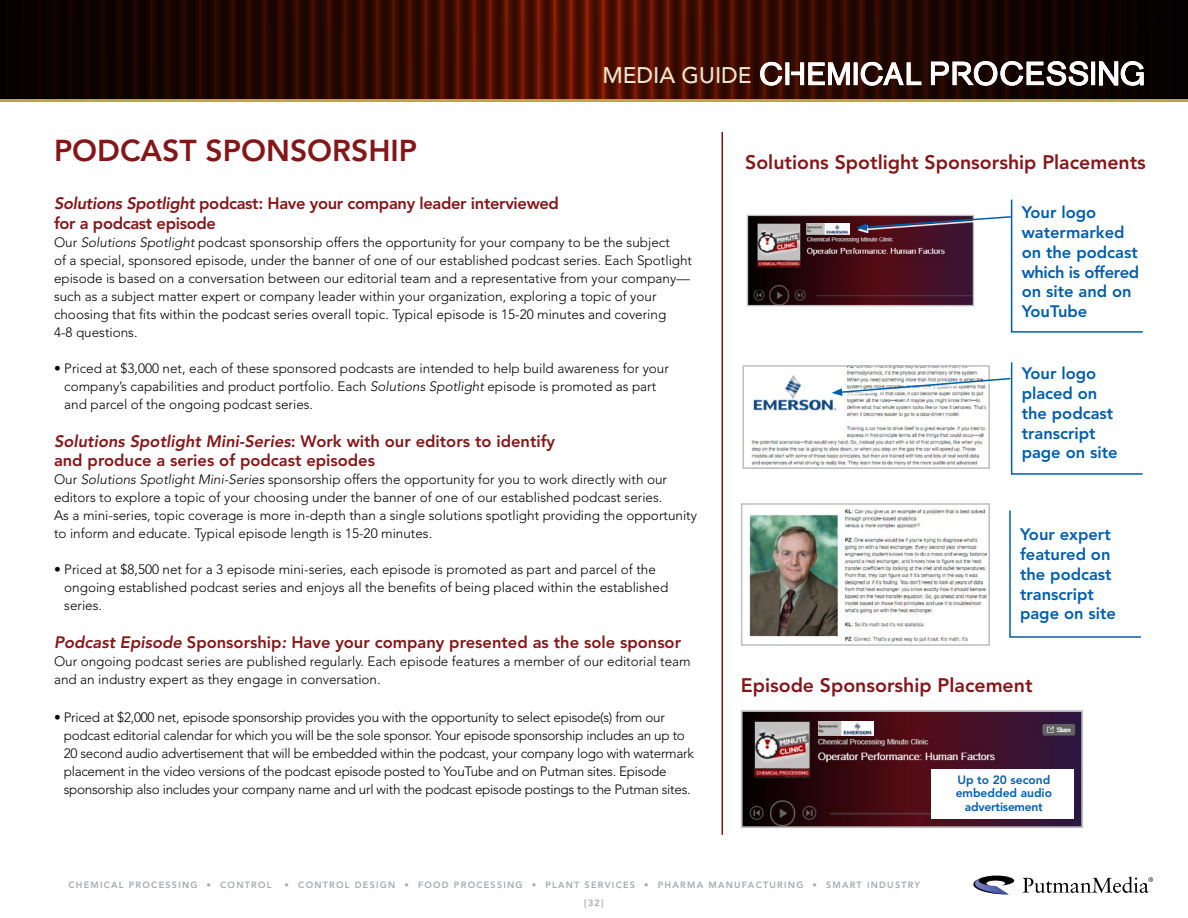
<style>
.page{position:relative;width:1188px;height:918px;background:#fff}
.page>*{position:absolute;margin:0;border:0;box-sizing:border-box;transform-origin:0 0}
.t1{font:800 30px "Avenir LT Std";color:#851618}
.t2{font:500 22.5px "Avenir LT Std";color:#efe4cc}
.t3{font:800 19.5px "Avenir LT Std";color:#851618}
.t4{font:800 16.5px/19.8px "Avenir LT Std";color:#005ead}
.t5{font:800 16.5px/19.8px "Avenir LT Std";color:#851618}
.t6{font:800 16.5px/19.8px "Avenir LT Std";letter-spacing:-.02em;color:#851618}
.t7{font:300 13.5px/18px "Avenir LT Std";color:#000}
.t8{font:300 13.5px/18px "Avenir LT Std";letter-spacing:-.02em;color:#000}
.t9{font:800 12px/13.4px "Avenir LT Std";color:#005ead;text-align:center}
.t10{font:800 9px/17.5px "Avenir LT Std";letter-spacing:.14em;color:#a7a9ac}
.s1{font-style:italic}
</style>
<div class="page">
<svg style="left:973px;top:876px;width:41px;height:18px"></svg>
<svg style="left:1023px;top:876px;width:130px;height:17px"></svg>
<svg style="left:0;top:0;width:1188px;height:102px;background:#2f0e03"></svg>
<hr style="left:854px;top:63px;width:3px;height:22px;background:#fff">
<svg style="left:861px;top:62px;width:61px;height:24px"></svg>
<svg style="left:760px;top:62px;width:90px;height:24px"></svg>
<hr style="left:1091px;top:62px;width:4px;height:23px;background:#fff">
<svg style="left:931px;top:61px;width:157px;height:25px"></svg>
<svg style="left:1099px;top:61px;width:45px;height:25px"></svg>
<img style="left:744px;top:713px;width:336px;height:112px">
<div style="left:741px;top:710px;width:342px;height:118px;border:2px solid #bcbec0"></div>
<img style="left:818px;top:722px;width:56px;height:13px">
<img style="left:749px;top:217px;width:107px;height:87px">
<div style="left:747px;top:215px;width:227px;height:91px;border:1px solid #bcbec0"></div>
<img style="left:807px;top:224px;width:43px;height:10px">
<img style="left:749px;top:509px;width:238px;height:133px">
<div style="left:741px;top:503px;width:249px;height:143px;border:2px solid #bcbec0"></div>
<img style="left:751px;top:375px;width:81px;height:91px">
<div style="left:743px;top:365px;width:247px;height:104px;border:2px solid #bcbec0"></div>
<div style="left:932px;top:769px;width:142px;height:50px;background:#fff"></div>
<svg style="left:856px;top:199px;width:287px;height:134px"></svg>
<svg style="left:1009px;top:510px;width:132px;height:128px"></svg>
<svg style="left:832px;top:362px;width:311px;height:113px"></svg>
<hr style="left:722px;top:132px;width:1px;height:703px;background:#851618">
<h2 class="t2" style="left:603px;top:62px;width:151px">MEDIA GUIDE</h2>
<h1 class="t1" style="left:54px;top:133px;width:365px">PODCAST SPONSORSHIP</h1>
<p class="t6" style="left:54px;top:193px;width:507px"><span class="s1">Solutions Spotlight</span> podcast: Have your company leader interviewed for a podcast episode</p>
<p class="t7" style="left:54px;top:233px;width:640px">Our <span class="s1">Solutions Spotlight</span> podcast sponsorship offers the opportunity for your company to be the subject<br>of a special, sponsored episode, under the banner of one of our established podcast series. Each Spotlight episode is based on a conversation between our editorial team and a representative from your company— such as a subject matter expert or company leader within your organization, exploring a topic of your choosing that fits within the podcast series overall topic. Typical episode is 15-20 minutes and covering<br>4-8 questions.</p>
<p class="t7" style="left:64px;top:359px;width:606px;text-indent:-10px">• Priced at $3,000 net, each of these sponsored podcasts are intended to help build awareness for your company’s capabilities and product portfolio. Each <span class="s1">Solutions Spotlight</span> episode is promoted as part and parcel of the ongoing podcast series.</p>
<p class="t5" style="left:54px;top:431px;width:503px"><span class="s1">Solutions Spotlight Mini-Series</span>: Work with our editors to identify and produce a series of podcast episodes</p>
<p class="t7" style="left:54px;top:471px;width:645px">Our <span class="s1">Solutions Spotlight Mini-Series</span> sponsorship offers the opportunity for you to work directly with our editors to explore a topic of your choosing under the banner of one of our established podcast series.<br>As a mini-series, topic coverage is more in-depth than a single solutions spotlight providing the opportunity to inform and educate. Typical episode length is 15-20 minutes.</p>
<p class="t7" style="left:64px;top:561px;width:605px;text-indent:-10px">• Priced at $8,500 net for a 3 episode mini-series, each episode is promoted as part and parcel of the ongoing established podcast series and enjoys all the benefits of being placed within the established series.</p>
<p class="t5" style="left:54px;top:633px;width:629px"><span class="s1">Podcast Episode</span> Sponsorship<span class="s1">:</span> Have your company presented as the sole sponsor</p>
<p class="t7" style="left:54px;top:653px;width:638px">Our ongoing podcast series are published regularly. Each episode features a member of our editorial team and an industry expert as they engage in conversation.</p>
<p class="t8" style="left:64px;top:708px;width:632px;text-indent:-10px">• Priced at $2,000 net, episode sponsorship provides you with the opportunity to select episode(s) from our podcast editorial calendar for which you will be the sole sponsor. Your episode sponsorship includes an up to 20 second audio advertisement that will be embedded within the podcast, your company logo with watermark placement in the video versions of the podcast episode posted to YouTube and on Putman sites. Episode sponsorship also includes your company name and url with the podcast episode postings to the Putman sites.</p>
<h3 class="t3" style="left:745px;top:151px;width:402px">Solutions Spotlight Sponsorship Placements</h3>
<p class="t4" style="left:1022px;top:203px;width:119px">Your logo watermarked on the podcast which is offered on site and on<br>YouTube</p>
<p class="t4" style="left:1022px;top:364px;width:97px">Your logo placed on the podcast transcript page on site</p>
<p class="t4" style="left:1020px;top:525px;width:97px">Your expert featured on the podcast transcript page on site</p>
<h3 class="t3" style="left:741px;top:674px;width:293px">Episode Sponsorship Placement</h3>
<p class="t9" style="left:956px;top:773px;width:98px">Up to 20 second embedded audio advertisement</p>
<p class="t10" style="left:68px;top:877px;width:205px">CHEMICAL PROCESSING • CONTROL</p>
<p class="t10" style="left:584px;top:877px;width:337px;text-indent:-300px">• CONTROL DESIGN • FOOD PROCESSING • PLANT SERVICES • PHARMA MANUFACTURING • SMART INDUSTRY [32]</p>
</div>
